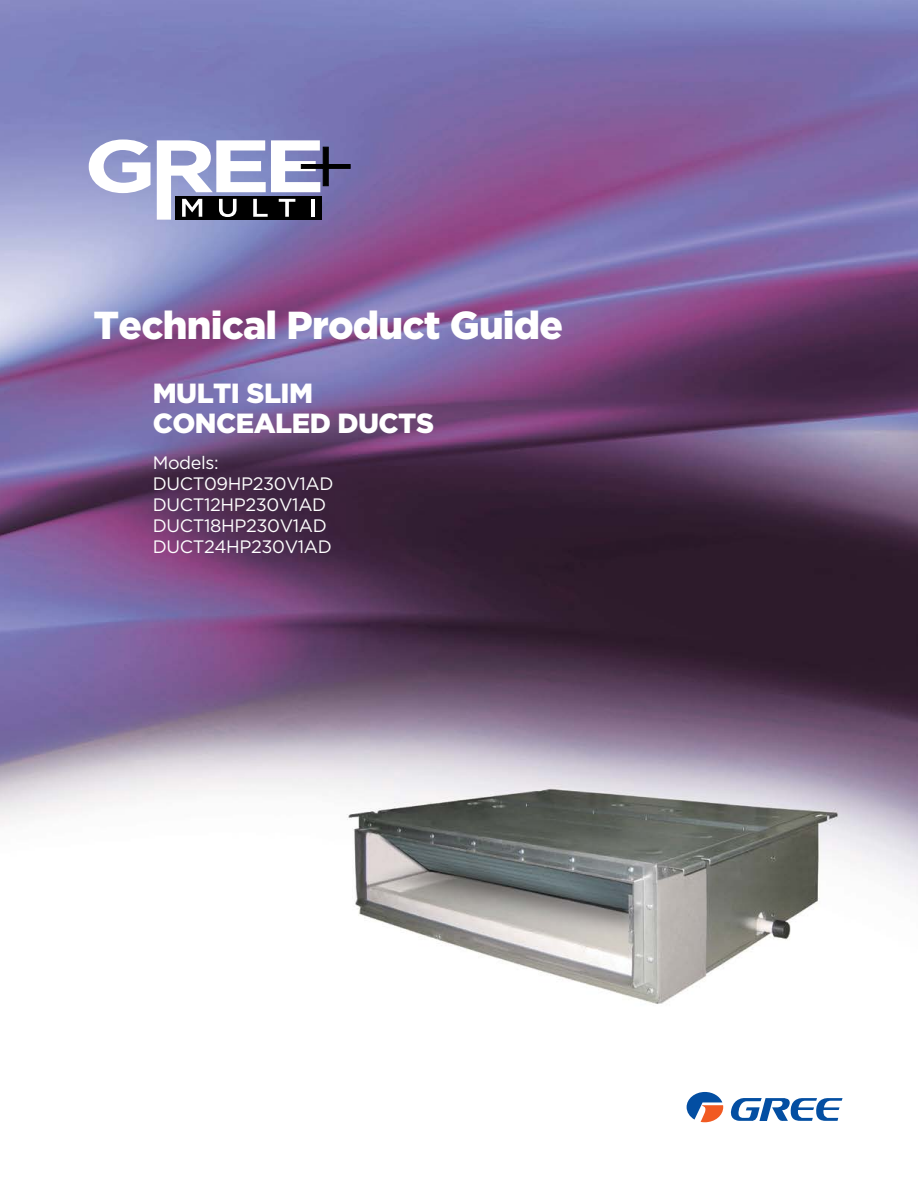
<style>
.page{position:relative;width:918px;height:1188px;background:#fff}
.page>*{position:absolute;margin:0;border:0;box-sizing:border-box;transform-origin:0 0}
.t1{font:900 39px "Gotham";letter-spacing:-.02em;color:#fff}
.t2{font:900 27.75px/30px "Gotham";letter-spacing:-.02em;color:#fff}
.t3{font:18px/21px "Gotham";letter-spacing:-.02em;color:#fff}
</style>
<div class="page">
<img style="left:0;top:0;width:918px;height:1123px">
<svg style="left:89px;top:139px;width:62px;height:54px"></svg>
<svg style="left:157px;top:140px;width:194px;height:80px"></svg>
<hr style="left:311px;top:199px;width:4px;height:18px;background:#fff">
<svg style="left:687px;top:1092px;width:156px;height:30px"></svg>
<h1 class="t1" style="left:94px;top:298px;width:471px">Technical Product Guide</h1>
<h2 class="t2" style="left:153px;top:378px;width:283px">MULTI SLIM<br>CONCEALED DUCTS</h2>
<p class="t3" style="left:153px;top:452px;width:182px">Models:<br>DUCT09HP230V1AD<br>DUCT12HP230V1AD<br>DUCT18HP230V1AD<br>DUCT24HP230V1AD</p>
</div>
